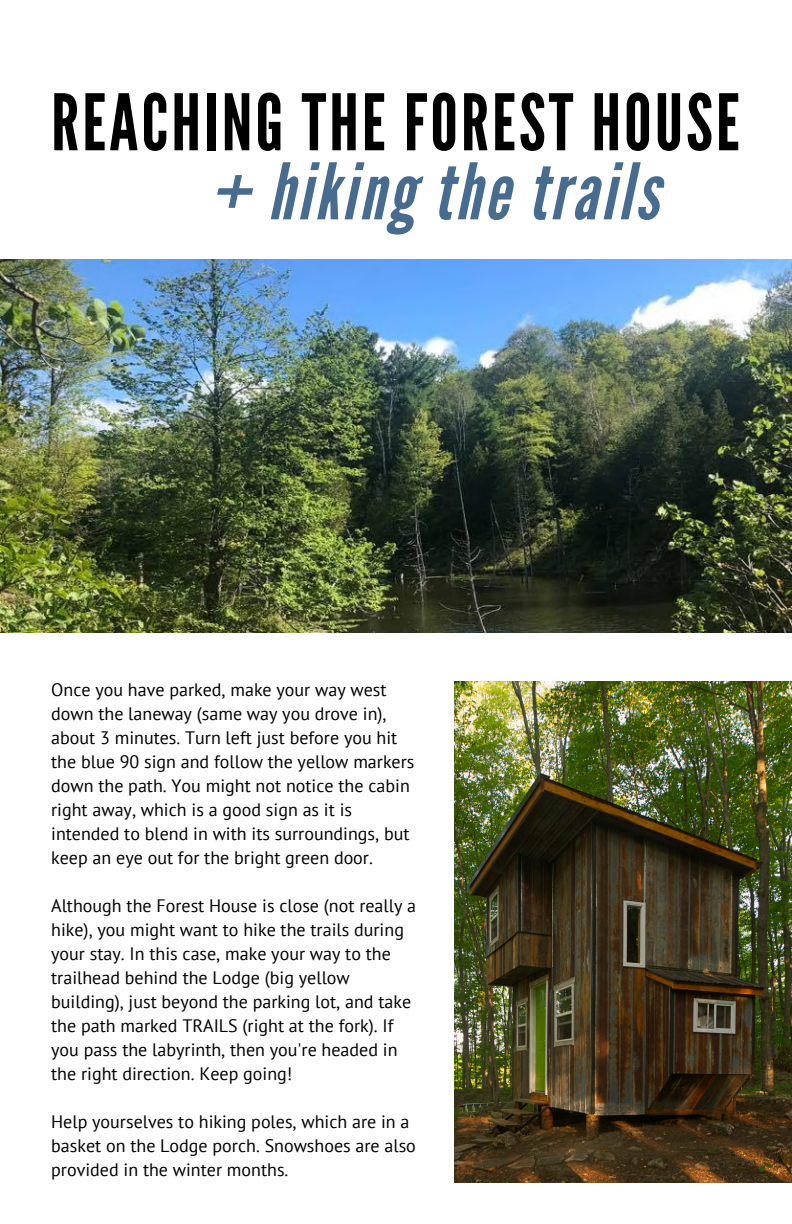
<style>
.page{position:relative;width:792px;height:1224px;background:#fff}
.page>*{position:absolute;margin:0;border:0;box-sizing:border-box;transform-origin:0 0}
.t1{font:77.6px "League Gothic";letter-spacing:.04em;color:#000}
.t2{font:italic 77.6px "League Gothic";letter-spacing:.04em;color:#476c8f}
.t3{font:18px/24px "PT Sans";color:#000}
</style>
<div class="page">
<img style="left:0;top:259px;width:792px;height:374px">
<img style="left:454px;top:681px;width:338px;height:501px">
<h1 class="t1" style="left:51px;top:78px;width:690px">REACHING THE FOREST HOUSE</h1>
<h1 class="t2" style="left:209px;top:147px;width:451px">+ hiking the trails</h1>
<p class="t3" style="left:51px;top:677px;width:365px">Once you have parked, make your way west down the laneway (same way you drove in), about 3 minutes. Turn left just before you hit the blue 90 sign and follow the yellow markers down the path. You might not notice the cabin right away, which is a good sign as it is intended to blend in with its surroundings, but keep an eye out for the bright green door.</p>
<p class="t3" style="left:51px;top:893px;width:367px">Although the Forest House is close (not really a hike), you might want to hike the trails during your stay. In this case, make your way to the trailhead behind the Lodge (big yellow building), just beyond the parking lot, and take the path marked TRAILS (right at the fork). If you pass the labyrinth, then you're headed in the right direction. Keep going!</p>
<p class="t3" style="left:51px;top:1109px;width:366px">Help yourselves to hiking poles, which are in a basket on the Lodge porch. Snowshoes are also provided in the winter months.</p>
</div>
